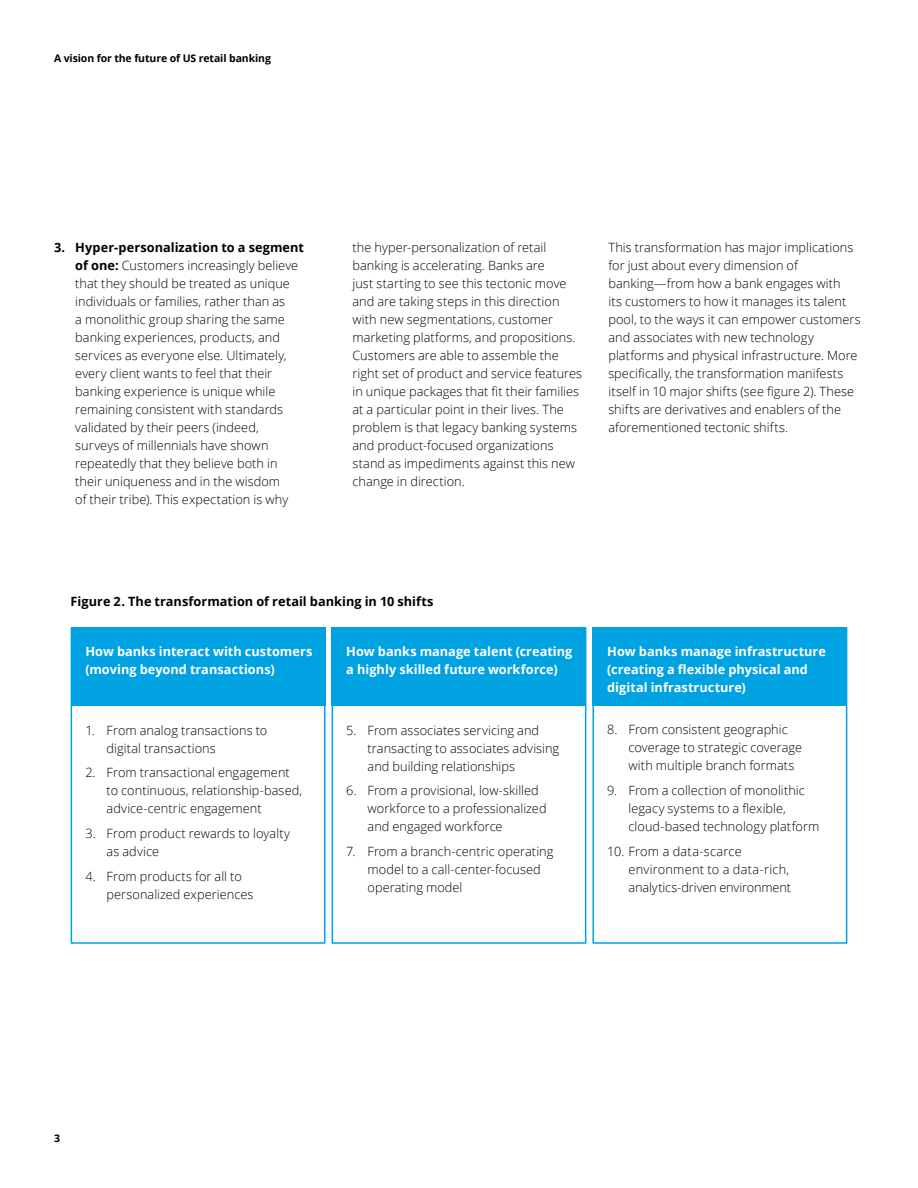
<style>
.page{position:relative;width:918px;height:1188px;background:#fff}
.page>*{position:absolute;margin:0;border:0;box-sizing:border-box;transform-origin:0 0}
.Body_copy__8_5_12pt{font:300 12.75px/18px "Open Sans";letter-spacing:.005em;color:#000}
.Body_copy__8_5_12pt-2{font:700 12.75px/18px "Open Sans";color:#fff}
.Chart_Table_heading{font:700 12.75px "Open Sans";color:#000}
.Brochure_title___Lef{font:700 10.5px "Open Sans";letter-spacing:-.01em;color:#000}
.s1{font-weight:700}
</style>
<div class="page">
<div style="left:332px;top:627px;width:254px;height:317px;border:2px solid #00a2e2"></div>
<div style="left:332px;top:627px;width:254px;height:79px;background:#00a2e2"></div>
<div style="left:593px;top:627px;width:254px;height:317px;border:2px solid #00a2e2"></div>
<div style="left:593px;top:627px;width:254px;height:79px;background:#00a2e2"></div>
<div style="left:71px;top:627px;width:254px;height:79px;background:#00a2e2"></div>
<div style="left:71px;top:627px;width:254px;height:317px;border:2px solid #00a2e2"></div>
<p class="Brochure_title___Lef" style="left:54px;top:51px;width:218px">A vision for the future of US retail banking</p>
<p class="Body_copy__8_5_12pt" style="left:75px;top:238px;width:230px;text-indent:-21px"><span class="s1">3. Hyper-personalization to a segment of one:</span> Customers increasingly believe that they should be treated as unique individuals or families, rather than as<br>a monolithic group sharing the same banking experiences, products, and services as everyone else. Ultimately, every client wants to feel that their banking experience is unique while remaining consistent with standards validated by their peers (indeed, surveys of millennials have shown repeatedly that they believe both in their uniqueness and in the wisdom<br>of their tribe). This expectation is why</p>
<p class="Body_copy__8_5_12pt" style="left:352px;top:238px;width:231px">the hyper-personalization of retail banking is accelerating. Banks are<br>just starting to see this tectonic move and are taking steps in this direction with new segmentations, customer marketing platforms, and propositions.<br>Customers are able to assemble the right set of product and service features in unique packages that fit their families at a particular point in their lives. The problem is that legacy banking systems and product-focused organizations stand as impediments against this new change in direction.</p>
<p class="Body_copy__8_5_12pt" style="left:608px;top:238px;width:254px">This transformation has major implications for just about every dimension of banking—from how a bank engages with<br>its customers to how it manages its talent pool, to the ways it can empower customers and associates with new technology platforms and physical infrastructure. More specifically, the transformation manifests itself in 10 major shifts (see figure 2). These shifts are derivatives and enablers of the aforementioned tectonic shifts.</p>
<p class="Chart_Table_heading" style="left:71px;top:592px;width:364px">Figure 2. The transformation of retail banking in 10 shifts</p>
<p class="Body_copy__8_5_12pt-2" style="left:346px;top:642px;width:228px">How banks manage talent (creating a highly skilled future workforce)</p>
<p class="Body_copy__8_5_12pt-2" style="left:85px;top:642px;width:229px">How banks interact with customers (moving beyond transactions)</p>
<p class="Body_copy__8_5_12pt" style="left:107px;top:721px;width:162px;text-indent:-21px">1. From analog transactions to digital transactions</p>
<p class="Body_copy__8_5_12pt" style="left:107px;top:763px;width:197px;text-indent:-21px">2. From transactional engagement to continuous, relationship-based, advice-centric engagement</p>
<p class="Body_copy__8_5_12pt" style="left:107px;top:824px;width:185px;text-indent:-21px">3. From product rewards to loyalty as advice</p>
<p class="Body_copy__8_5_12pt" style="left:107px;top:867px;width:148px;text-indent:-21px">4. From products for all to personalized experiences</p>
<p class="Body_copy__8_5_12pt" style="left:368px;top:721px;width:193px;text-indent:-21px">5. From associates servicing and transacting to associates advising and building relationships</p>
<p class="Body_copy__8_5_12pt" style="left:368px;top:781px;width:181px;text-indent:-21px">6. From a provisional, low-skilled workforce to a professionalized and engaged workforce</p>
<p class="Body_copy__8_5_12pt" style="left:368px;top:842px;width:187px;text-indent:-21px">7. From a branch-centric operating model to a call-center-focused operating model</p>
<p class="Body_copy__8_5_12pt-2" style="left:607px;top:642px;width:220px">How banks manage infrastructure (creating a flexible physical and digital infrastructure)</p>
<p class="Body_copy__8_5_12pt" style="left:629px;top:721px;width:175px;text-indent:-21px">8. From consistent geographic coverage to strategic coverage with multiple branch formats</p>
<p class="Body_copy__8_5_12pt" style="left:629px;top:781px;width:192px;text-indent:-21px">9. From a collection of monolithic legacy systems to a flexible, cloud-based technology platform</p>
<p class="Body_copy__8_5_12pt" style="left:629px;top:842px;width:164px;text-indent:-21px">10. From a data-scarce environment to a data-rich, analytics-driven environment</p>
<p class="Brochure_title___Lef" style="left:54px;top:1131px;width:7px">3</p>
</div>
